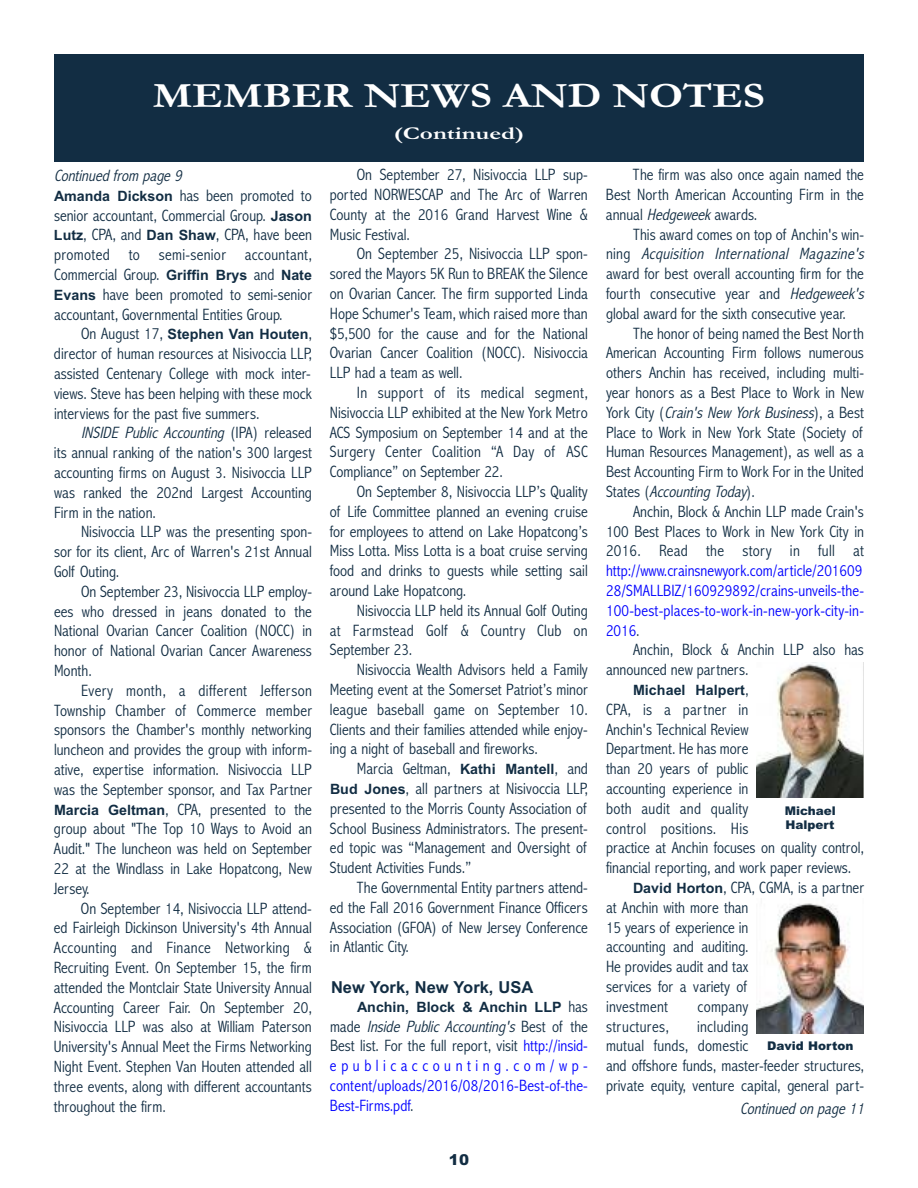
<style>
.page{position:relative;width:918px;height:1188px;background:#fff}
.page>*{position:absolute;margin:0;border:0;box-sizing:border-box;transform-origin:0 0}
.t1{font:700 36px "Garamond";color:#fff;scale:1.2 1}
.t2{font:700 18px "Garamond";color:#fff;scale:1.4 1}
.t3{font:300 condensed 16.5px/19.8px "Abadi";color:#122d43;text-align:justify}
.t4{font:300 condensed 16.5px/19.8px "Abadi";letter-spacing:.01em;color:#00f;text-align:justify}
.t5{font:300 condensed 16.5px "Abadi";letter-spacing:.02em;color:#122d43}
.t6{font:italic 300 condensed 16.5px "Abadi";color:#122d43}
.t7{font:700 16.5px "Arial";color:#122d43}
.t8{font:900 15px "Arial";color:#122d43}
.t9{font:700 14.25px "Arial";color:#122d43}
.t10{font:900 12px/14.4px "Arial";color:#122d43}
.s1{font-family:"Arial";font-weight:700;font-stretch:normal;font-size:14.25px}
.s2{font-family:"Abadi";font-weight:300;font-stretch:condensed;font-size:16.5px}
.s3{font-style:italic}
.s4{color:#122d43}
.s5{font-style:italic;color:#122d43}
</style>
<div class="page">
<div style="left:54px;top:54px;width:810px;height:108px;background:#122d43"></div>
<img style="left:756px;top:903px;width:108px;height:131px">
<img style="left:756px;top:662px;width:108px;height:135px">
<h1 class="t1" style="left:153px;top:74px;width:512px">MEMBER NEWS AND NOTES</h1>
<p class="t2" style="left:394px;top:122px;width:95px">(Continued)</p>
<p class="t6" style="left:54px;top:165px;width:133px">Continued from page 9</p>
<p class="t3" style="left:54px;top:185px;width:259px"><span class="s1">Amanda Dickson</span> has been promoted to senior accountant, Commercial Group. <span class="s1">Jason Lutz</span>, CPA, and <span class="s1">Dan Shaw</span>, CPA, have been promoted to semi-senior accountant, Commercial Group. <span class="s1">Griffin Brys</span> and <span class="s1">Nate Evans</span> have been promoted to semi-senior accountant, Governmental Entities Group.</p>
<p class="t9" style="left:81px;top:326px;width:232px"><span class="s2">On August 17,</span> Stephen Van Houten<span class="s2">,</span></p>
<p class="t3" style="left:54px;top:344px;width:259px">director of human resources at Nisivoccia LLP, assisted Centenary College with mock inter&shy;views. Steve has been helping with these mock interviews for the past five summers.</p>
<p class="t3" style="left:54px;top:423px;width:259px;text-indent:27px"><span class="s3">INSIDE Public Accounting</span> ( I PA ) r e l e a s e d its annual ranking of the nation's 300 largest accounting firms on August 3. Nisivoccia LLP was ranked the 202nd Largest Accounting Firm in the nation.</p>
<p class="t3" style="left:54px;top:522px;width:259px;text-indent:27px">Nisivoccia LLP was the presenting spon&shy;sor for its client, Arc of Warren's 21st Annual Golf Outing.</p>
<p class="t3" style="left:54px;top:581px;width:260px;text-indent:27px">On September 23, Nisivoccia LLP employ&shy;ees who dressed in jeans donated to the National Ovarian Cancer Coalition (NOCC) in honor of National Ovarian Cancer Awareness Month.</p>
<p class="t3" style="left:54px;top:680px;width:260px;text-indent:27px">Every month, a different Jefferson Township Chamber of Commerce member sponsors the Chamber's monthly networking luncheon and provides the group with inform&shy;ative, expertise information. Nisivoccia LLP was the September sponsor, and Tax Partner <span class="s1">Marcia Geltman</span>, CPA, presented to the group about "The Top 10 Ways to Avoid an Audit." The luncheon was held on September 22 at the Windlass in Lake Hopatcong, New Jersey.</p>
<p class="t3" style="left:54px;top:898px;width:260px;text-indent:27px">On September 14, Nisivoccia LLP attend&shy;ed Fairleigh Dickinson University's 4th Annual Accounting and Finance Networking &amp; Recruiting Event. On September 15, the firm attended the Montclair State University Annual Accounting Career Fair. On September 20, Nisivoccia LLP was also at William Paterson University's Annual Meet the Firms Networking Night Event. Stephen Van Houten attended all three events, along with different accountants throughout the firm.</p>
<p class="t3" style="left:330px;top:165px;width:259px;text-indent:27px">On September 27, Nisivoccia LLP sup&shy;ported NORWESCAP and The Arc of Warren County at the 2016 Grand Harvest Wine &amp; Music Festival.</p>
<p class="t3" style="left:330px;top:244px;width:259px;text-indent:27px">On September 25, Nisivoccia LLP spon&shy;sored the Mayors 5K Run to BREAK the Silence on Ovarian Cancer. The firm supported Linda Hope Schumer's Team, which raised more than $5,500 for the cause and for the National Ovarian Cancer Coalition (NOCC). Nisivoccia LLP had a team as well.</p>
<p class="t3" style="left:330px;top:382px;width:259px;text-indent:27px">In support of its medical segment, Nisivoccia LLP exhibited at the New York Metro ACS Symposium on September 14 and at the Surgery Center Coalition “A Day of ASC Compliance” on September 22.</p>
<p class="t3" style="left:330px;top:481px;width:259px;text-indent:27px">On September 8, Nisivoccia LLP’s Quality of Life Committee planned an evening cruise for employees to attend on Lake Hopatcong’s Miss Lotta. Miss Lotta is a boat cruise serving food and drinks to guests while setting sail around Lake Hopatcong.</p>
<p class="t3" style="left:330px;top:600px;width:259px;text-indent:27px">Nisivoccia LLP held its Annual Golf Outing at Farmstead Golf &amp; Country Club on September 23.</p>
<p class="t3" style="left:330px;top:660px;width:259px;text-indent:27px">Nisivoccia Wealth Advisors held a Family Meeting event at the Somerset Patriot’s minor league baseball game on September 10.<br>Clients and their families attended while enjoy&shy;ing a night of baseball and fireworks.</p>
<p class="t3" style="left:330px;top:759px;width:260px;text-indent:27px">Marcia Geltman, <span class="s1">Kathi Mantell</span>, and <span class="s1">Bud Jones</span>, all partners at Nisivoccia LLP, presented to the Morris County Association of School Business Administrators. The present&shy;ed topic was “Management and Oversight of Student Activities Funds.”</p>
<p class="t3" style="left:330px;top:877px;width:259px;text-indent:27px">The Governmental Entity partners attend&shy;ed the Fall 2016 Government Finance Officers Association (GFOA) of New Jersey Conference in Atlantic City.</p>
<p class="t7" style="left:331px;top:977px;width:204px">New York, New York, USA</p>
<p class="t9" style="left:357px;top:999px;width:232px">Anchin, Block &amp; Anchin LLP <span class="s2">has</span></p>
<p class="t4" style="left:330px;top:1016px;width:260px"><span class="s4">m a d e</span> <span class="s5">Inside Public Accounting's</span> <span class="s4">B e s t o f t h e Best list. For the full report, visit</span> http://insid&shy;epublicaccounting.com/wp&shy;content/uploads/2016/08/2016-Best-of-the-Best-Firms.pdf<span class="s4">.</span></p>
<p class="t8" style="left:449px;top:1151px;width:22px">10</p>
<p class="t3" style="left:606px;top:165px;width:259px;text-indent:27px">The firm was also once again named the Best North American Accounting Firm in the annual <span class="s3">Hedgeweek</span>awards.</p>
<p class="t3" style="left:606px;top:224px;width:264px;text-align:left;text-indent:27px">This award comes on top of Anchin's win&shy;n i n g <span class="s3">Acquisition International Magazine's </span>award for best overall accounting firm for the fourth consecutive year and <span class="s3">Hedgeweek's </span>global award for the sixth consecutive year.</p>
<p class="t3" style="left:606px;top:323px;width:259px;text-indent:27px">The honor of being named the Best North American Accounting Firm follows numerous others Anchin has received, including multi&shy;year honors as a Best Place to Work in New Yo r k C i t y ( <span class="s3">Crain's New York Business</span>) , a B e s t Place to Work in New York State (Society of Human Resources Management), as well as a Best Accounting Firm to Work For in the United S t a t e s ( <span class="s3">Accounting Today</span>) .</p>
<p class="t3" style="left:606px;top:501px;width:259px;text-indent:27px">Anchin, Block &amp; Anchin LLP made Crain's 100 Best Places to Work in New York City in 2016. Read the story in full at</p>
<p class="t4" style="left:606px;top:561px;width:259px">http://www.crainsnewyork.com/article/201609<br>28/SMALLBIZ/160929892/crains-unveils-the-100-best-places-to-work-in-new-york-city-in-2016<span class="s4">.</span></p>
<p class="t3" style="left:606px;top:640px;width:259px;text-indent:27px">Anchin, Block &amp; Anchin LLP also has announced new partners.</p>
<p class="t9" style="left:633px;top:682px;width:117px">Michael Halpert<span class="s2">,</span></p>
<p class="t5" style="left:606px;top:699px;width:144px">CPA, is a partner in</p>
<p class="t3" style="left:606px;top:719px;width:144px">Anchin's Technical Review</p>
<p class="t3" style="left:606px;top:739px;width:144px">Department. He has more</p>
<p class="t3" style="left:606px;top:759px;width:144px">than 20 years of public</p>
<p class="t3" style="left:606px;top:778px;width:144px">accounting experience in</p>
<p class="t5" style="left:606px;top:798px;width:144px">both audit and quality</p>
<p class="t5" style="left:606px;top:818px;width:144px">control positions. His</p>
<p class="t3" style="left:606px;top:838px;width:259px">practice at Anchin focuses on quality control,</p>
<p class="t3" style="left:606px;top:858px;width:247px">financial reporting, and work paper reviews.</p>
<p class="t3" style="left:633px;top:877px;width:232px"><span class="s1">David Horton</span>, CPA, CGMA, is a partner</p>
<p class="t3" style="left:606px;top:897px;width:144px">at Anchin with more than</p>
<p class="t3" style="left:606px;top:917px;width:144px">15 years of experience in</p>
<p class="t3" style="left:606px;top:937px;width:144px">accounting and auditing.</p>
<p class="t3" style="left:606px;top:957px;width:144px">He provides audit and tax</p>
<p class="t3" style="left:606px;top:976px;width:143px">services for a variety of</p>
<p class="t5" style="left:606px;top:996px;width:64px">investment</p>
<p class="t5" style="left:698px;top:996px;width:52px">company</p>
<p class="t5" style="left:606px;top:1016px;width:64px">structures,</p>
<p class="t10" style="left:785px;top:803px;width:53px">Michael<br>Halpert</p>
<p class="t3" style="left:606px;top:1016px;width:259px;text-align:left;text-indent:91px">including<br>mutual funds, domestic<br>and offshore funds, master-feeder structures, private equity, venture capital, general part-</p>
<p class="t10" style="left:767px;top:1039px;width:88px">David Horton</p>
<p class="t6" style="left:740px;top:1099px;width:129px">Continued on page 11</p>
</div>
